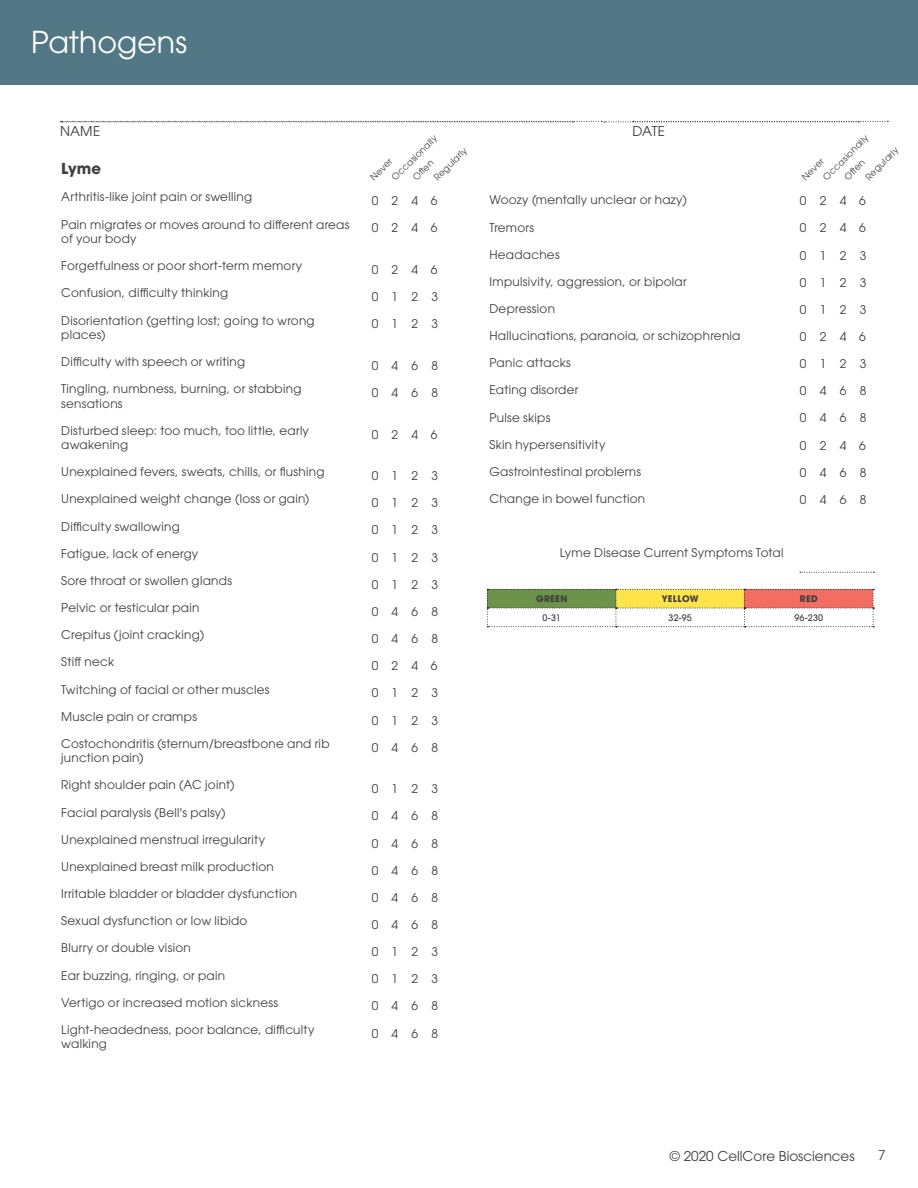
<style>
.page{position:relative;width:918px;height:1188px;background:#fff}
.page>*{position:absolute;margin:0;border:0;box-sizing:border-box;transform-origin:0 0}
.t1{font:30px "ITC Avant Garde Pro";color:#fff}
.t2{font:700 15px "ITC Avant Garde Pro";color:#3e3e3f}
.t3{font:13.5px "ITC Avant Garde Pro";color:#3e3e3f}
.t4{font:12px/14.4px "ITC Avant Garde Pro";letter-spacing:.02em;color:#3e3e3f}
.t5{font:9px "ITC Avant Garde Pro";color:#3e3e3f}
.t6{font:500 9px "ITC Avant Garde Pro";letter-spacing:.015em;color:#3e3e3f}
.t7{font:700 9px "ITC Avant Garde Pro";letter-spacing:.035em;color:#3e3e3f}
</style>
<div class="page">
<div style="left:0;top:0;width:918px;height:84px;background:#537885"></div>
<svg style="left:60px;top:121px;width:828px;height:2px"></svg>
<svg style="left:800px;top:572px;width:74px;height:1px"></svg>
<svg style="left:487px;top:589px;width:387px;height:38px"></svg>
<h1 class="t1" style="left:31px;top:23px;width:157px">Pathogens</h1>
<p class="t3" style="left:60px;top:123px;width:42px">NAME</p>
<p class="t3" style="left:633px;top:123px;width:34px">DATE</p>
<p class="t2" style="left:61px;top:159px;width:42px">Lyme</p>
<p class="t4" style="left:61px;top:190px;width:192px">Arthritis-like joint pain or swelling</p>
<p class="t4" style="left:61px;top:217px;width:290px">Pain migrates or moves around to different areas of your body</p>
<p class="t4" style="left:61px;top:258px;width:243px">Forgetfulness or poor short-term memory</p>
<p class="t4" style="left:61px;top:286px;width:168px">Confusion, difficulty thinking</p>
<p class="t4" style="left:61px;top:313px;width:255px">Disorientation (getting lost; going to wrong places)</p>
<p class="t4" style="left:61px;top:354px;width:185px">Difficulty with speech or writing</p>
<p class="t4" style="left:61px;top:381px;width:242px">Tingling, numbness, burning, or stabbing sensations</p>
<p class="t4" style="left:61px;top:423px;width:249px">Disturbed sleep: too much, too little, early awakening</p>
<p class="t4" style="left:61px;top:465px;width:265px">Unexplained fevers, sweats, chills, or flushing</p>
<p class="t4" style="left:61px;top:492px;width:250px">Unexplained weight change (loss or gain)</p>
<p class="t4" style="left:61px;top:519px;width:120px">Difficulty swallowing</p>
<p class="t4" style="left:61px;top:546px;width:139px">Fatigue, lack of energy</p>
<p class="t4" style="left:61px;top:573px;width:172px">Sore throat or swollen glands</p>
<p class="t4" style="left:61px;top:600px;width:140px">Pelvic or testicular pain</p>
<p class="t4" style="left:61px;top:628px;width:144px">Crepitus (joint cracking)</p>
<p class="t4" style="left:61px;top:655px;width:54px">Stiff neck</p>
<p class="t4" style="left:61px;top:682px;width:210px">Twitching of facial or other muscles</p>
<p class="t4" style="left:61px;top:709px;width:137px">Muscle pain or cramps</p>
<p class="t4" style="left:61px;top:736px;width:270px">Costochondritis (sternum/breastbone and rib junction pain)</p>
<p class="t4" style="left:61px;top:778px;width:175px">Right shoulder pain (AC joint)</p>
<p class="t4" style="left:61px;top:805px;width:166px">Facial paralysis (Bell's palsy)</p>
<p class="t4" style="left:61px;top:832px;width:205px">Unexplained menstrual irregularity</p>
<p class="t4" style="left:61px;top:859px;width:214px">Unexplained breast milk production</p>
<p class="t4" style="left:61px;top:886px;width:237px">Irritable bladder or bladder dysfunction</p>
<p class="t4" style="left:61px;top:913px;width:188px">Sexual dysfunction or low libido</p>
<p class="t4" style="left:61px;top:941px;width:131px">Blurry or double vision</p>
<p class="t4" style="left:61px;top:968px;width:165px">Ear buzzing, ringing, or pain</p>
<p class="t4" style="left:61px;top:995px;width:218px">Vertigo or increased motion sickness</p>
<p class="t4" style="left:61px;top:1022px;width:255px">Light-headedness, poor balance, difficulty walking</p>
<p class="t5" style="left:821px;top:174px;width:61px;rotate:-45deg">Occasionally</p>
<p class="t5" style="left:389px;top:175px;width:61px;rotate:-45deg">Occasionally</p>
<p class="t5" style="left:863px;top:174px;width:44px;rotate:-45deg">Regularly</p>
<p class="t5" style="left:432px;top:175px;width:44px;rotate:-45deg">Regularly</p>
<p class="t5" style="left:799px;top:174px;width:28px;rotate:-45deg">Never</p>
<p class="t5" style="left:368px;top:175px;width:28px;rotate:-45deg">Never</p>
<p class="t5" style="left:842px;top:174px;width:26px;rotate:-45deg">Oft en</p>
<p class="t5" style="left:410px;top:175px;width:26px;rotate:-45deg">Oft en</p>
<p class="t4" style="left:489px;top:193px;width:199px">Woozy (mentally unclear or hazy)</p>
<p class="t4" style="left:489px;top:220px;width:46px">Tremors</p>
<p class="t4" style="left:489px;top:247px;width:72px">Headaches</p>
<p class="t4" style="left:489px;top:274px;width:199px">Impulsivity, aggression, or bipolar</p>
<p class="t4" style="left:489px;top:301px;width:67px">Depression</p>
<p class="t4" style="left:489px;top:328px;width:253px">Hallucinations, paranoia, or schizophrenia</p>
<p class="t4" style="left:489px;top:356px;width:83px">Panic attacks</p>
<p class="t4" style="left:489px;top:383px;width:90px">Eating disorder</p>
<p class="t4" style="left:489px;top:410px;width:62px">Pulse skips</p>
<p class="t4" style="left:489px;top:437px;width:118px">Skin hypersensitivity</p>
<p class="t4" style="left:489px;top:464px;width:153px">Gastrointestinal problems</p>
<p class="t4" style="left:489px;top:491px;width:157px">Change in bowel function</p>
<p class="t4" style="left:800px;top:194px;width:67px">0 2 4 6</p>
<p class="t4" style="left:800px;top:221px;width:67px">0 2 4 6</p>
<p class="t4" style="left:800px;top:248px;width:68px">0 1 2 3</p>
<p class="t4" style="left:800px;top:275px;width:68px">0 1 2 3</p>
<p class="t4" style="left:800px;top:302px;width:68px">0 1 2 3</p>
<p class="t4" style="left:800px;top:329px;width:67px">0 2 4 6</p>
<p class="t4" style="left:800px;top:356px;width:68px">0 1 2 3</p>
<p class="t4" style="left:800px;top:384px;width:68px">0 4 6 8</p>
<p class="t4" style="left:800px;top:411px;width:68px">0 4 6 8</p>
<p class="t4" style="left:800px;top:438px;width:67px">0 2 4 6</p>
<p class="t4" style="left:800px;top:465px;width:68px">0 4 6 8</p>
<p class="t4" style="left:800px;top:492px;width:68px">0 4 6 8</p>
<p class="t4" style="left:372px;top:194px;width:67px">0 2 4 6</p>
<p class="t4" style="left:372px;top:221px;width:67px">0 2 4 6</p>
<p class="t4" style="left:372px;top:262px;width:67px">0 2 4 6</p>
<p class="t4" style="left:372px;top:289px;width:68px">0 1 2 3</p>
<p class="t4" style="left:372px;top:317px;width:68px">0 1 2 3</p>
<p class="t4" style="left:372px;top:358px;width:68px">0 4 6 8</p>
<p class="t4" style="left:372px;top:385px;width:68px">0 4 6 8</p>
<p class="t4" style="left:372px;top:427px;width:67px">0 2 4 6</p>
<p class="t4" style="left:372px;top:468px;width:68px">0 1 2 3</p>
<p class="t4" style="left:372px;top:496px;width:68px">0 1 2 3</p>
<p class="t4" style="left:372px;top:523px;width:68px">0 1 2 3</p>
<p class="t4" style="left:372px;top:550px;width:68px">0 1 2 3</p>
<p class="t4" style="left:372px;top:577px;width:68px">0 1 2 3</p>
<p class="t4" style="left:372px;top:604px;width:68px">0 4 6 8</p>
<p class="t4" style="left:372px;top:631px;width:68px">0 4 6 8</p>
<p class="t4" style="left:372px;top:658px;width:67px">0 2 4 6</p>
<p class="t4" style="left:372px;top:686px;width:68px">0 1 2 3</p>
<p class="t4" style="left:372px;top:713px;width:68px">0 1 2 3</p>
<p class="t4" style="left:372px;top:740px;width:68px">0 4 6 8</p>
<p class="t4" style="left:372px;top:781px;width:68px">0 1 2 3</p>
<p class="t4" style="left:372px;top:809px;width:68px">0 4 6 8</p>
<p class="t4" style="left:372px;top:836px;width:68px">0 4 6 8</p>
<p class="t4" style="left:372px;top:863px;width:68px">0 4 6 8</p>
<p class="t4" style="left:372px;top:890px;width:68px">0 4 6 8</p>
<p class="t4" style="left:372px;top:917px;width:68px">0 4 6 8</p>
<p class="t4" style="left:372px;top:944px;width:68px">0 1 2 3</p>
<p class="t4" style="left:372px;top:972px;width:68px">0 1 2 3</p>
<p class="t4" style="left:372px;top:999px;width:68px">0 4 6 8</p>
<p class="t4" style="left:372px;top:1026px;width:68px">0 4 6 8</p>
<p class="t4" style="left:560px;top:546px;width:225px">Lyme Disease Current Symptoms Total</p>
<p class="t7" style="left:536px;top:593px;width:33px">GREEN</p>
<p class="t7" style="left:662px;top:593px;width:38px">YELLOW</p>
<p class="t7" style="left:800px;top:593px;width:19px">RED</p>
<p class="t6" style="left:543px;top:612px;width:20px">0-31</p>
<p class="t6" style="left:669px;top:612px;width:25px">32-95</p>
<p class="t6" style="left:794px;top:612px;width:30px">96-230</p>
<p class="t3" style="left:670px;top:1148px;width:186px">© 2020 CellCore Biosciences</p>
<p class="t3" style="left:878px;top:1147px;width:9px">7</p>
</div>
